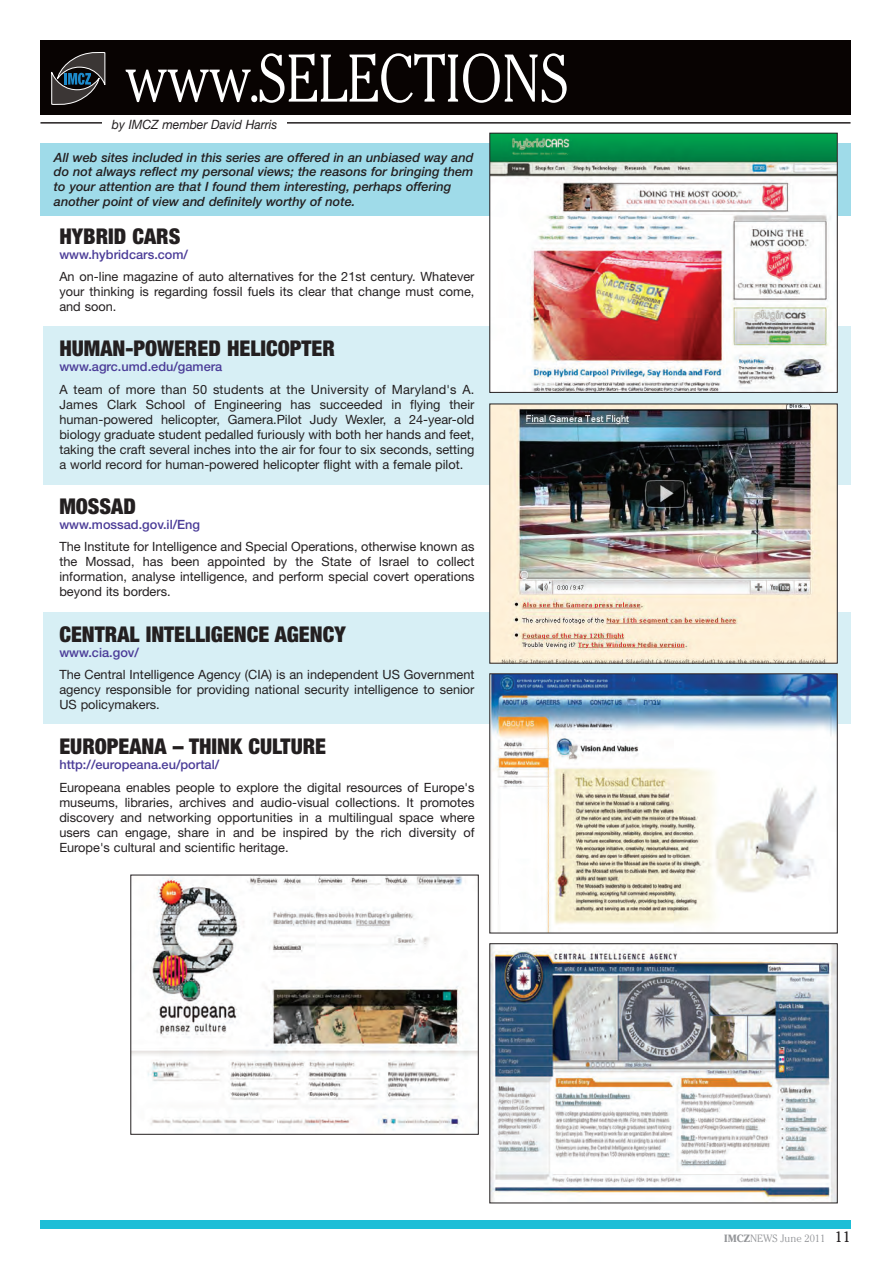
<style>
.page{position:relative;width:893px;height:1263px;background:#fff}
.page>*{position:absolute;margin:0;border:0;box-sizing:border-box;transform-origin:0 0}
.t1{font:300 66.9px "Cheltenham";color:#fff;scale:.85 1}
.t2{font:300 66.9px "Cheltenham";color:#fff;scale:.87 1}
.t3{font:900 condensed 21.75px "Helvetica Neue";color:#231f20}
.t4{font:12.75px/15px "Helvetica Neue";color:#231f20;text-align:justify}
.t5{font:italic 500 12.75px/14.7px "Helvetica Neue";color:#231f20}
.t6{font:500 12.75px "Helvetica Neue";color:#4b3c98}
.t7{font:italic 12.75px "Helvetica Neue";color:#231f20;scale:.96 1}
.t8{font:300 10.5px "Cheltenham";color:#939598}
.s1{font-weight:700}
.s2{font-weight:400;font-size:15px;color:#231f20}
</style>
<div class="page">
<div style="left:43px;top:326px;width:807px;height:158px;background:#d7eff5"></div>
<div style="left:43px;top:612px;width:807px;height:112px;background:#d7eff5"></div>
<div style="left:40px;top:143px;width:810px;height:73px;background:#9fdbe9"></div>
<div style="left:40px;top:41px;width:810px;height:74px;background:#080302"></div>
<svg style="left:51px;top:52px;width:54px;height:53px"></svg>
<hr style="left:40px;top:122px;width:810px;height:2px;background:#231f20">
<div style="left:40px;top:1220px;width:810px;height:9px;background:#1cbed7"></div>
<div style="left:103px;top:118px;width:184px;height:16px;background:#fff"></div>
<img style="left:491px;top:135px;width:345px;height:256px">
<div style="left:489px;top:133px;width:349px;height:260px;border:1px solid #231f20"></div>
<img style="left:491px;top:406px;width:345px;height:256px">
<div style="left:489px;top:404px;width:349px;height:260px;border:1px solid #231f20"></div>
<img style="left:491px;top:675px;width:345px;height:256px">
<img style="left:491px;top:945px;width:345px;height:256px">
<div style="left:489px;top:943px;width:349px;height:260px;border:1px solid #231f20"></div>
<img style="left:132px;top:877px;width:345px;height:255px">
<div style="left:130px;top:875px;width:349px;height:260px;border:1px solid #231f20"></div>
<h1 class="t1" style="left:125px;top:52px;width:523px">wwwSELECTIONS</h1>
<h1 class="t2" style="left:247px;top:52px;width:18px">.</h1>
<p class="t7" style="left:112px;top:117px;width:174px">by IMCZ member David Harris</p>
<p class="t5" style="left:54px;top:151px;width:421px">All web sites included in this series are offered in an unbiased way and do not always reflect my personal views; the reasons for bringing them to your attention are that I found them interesting, perhaps offering another point of view and definitely worthy of note.</p>
<h2 class="t3" style="left:59px;top:228px;width:123px">HYBRID CARS</h2>
<p class="t6" style="left:59px;top:250px;width:130px">www.hybridcars.com/</p>
<p class="t4" style="left:59px;top:271px;width:417px">An on-line magazine of auto alternatives for the 21st century. Whatever your thinking is regarding fossil fuels its clear that change must come, and soon.</p>
<h2 class="t3" style="left:59px;top:341px;width:277px">HUMAN-POWERED HELICOPTER</h2>
<p class="t6" style="left:59px;top:362px;width:164px">www.agrc.umd.edu/gamera</p>
<p class="t4" style="left:59px;top:383px;width:417px">A team of more than 50 students at the University of Maryland's A.<br>James Clark School of Engineering has succeeded in flying their human-powered helicopter, Gamera.Pilot Judy Wexler, a 24-year-old biology graduate student pedalled furiously with both her hands and feet, taking the craft several inches into the air for four to six seconds, setting a world record for human-powered helicopter flight with a female pilot.</p>
<h2 class="t3" style="left:59px;top:498px;width:78px">MOSSAD</h2>
<p class="t6" style="left:59px;top:520px;width:142px">www.mossad.gov.il/Eng</p>
<p class="t4" style="left:59px;top:541px;width:417px">The Institute for Intelligence and Special Operations, otherwise known as the Mossad, has been appointed by the State of Israel to collect information, analyse intelligence, and perform special covert operations beyond its borders.</p>
<h2 class="t3" style="left:59px;top:626px;width:288px">CENTRAL INTELLIGENCE AGENCY</h2>
<p class="t6" style="left:59px;top:647px;width:81px">www.cia.gov/</p>
<p class="t4" style="left:59px;top:668px;width:417px">The Central Intelligence Agency (CIA) is an independent US Government agency responsible for providing national security intelligence to senior US policymakers.</p>
<h2 class="t3" style="left:59px;top:738px;width:268px">EUROPEANA – THINK CULTURE</h2>
<p class="t6" style="left:59px;top:760px;width:161px">http://europeana.eu/portal/</p>
<p class="t4" style="left:59px;top:781px;width:417px">Europeana enables people to explore the digital resources of Europe's museums, libraries, archives and audio-visual collections. It promotes discovery and networking opportunities in a multilingual space where users can engage, share in and be inspired by the rich diversity of Europe's cultural and scientific heritage.</p>
<p class="t8" style="left:724px;top:1234px;width:128px"><span class="s1">IMCZ</span>NEWS June 2011 <span class="s2">11</span></p>
</div>
